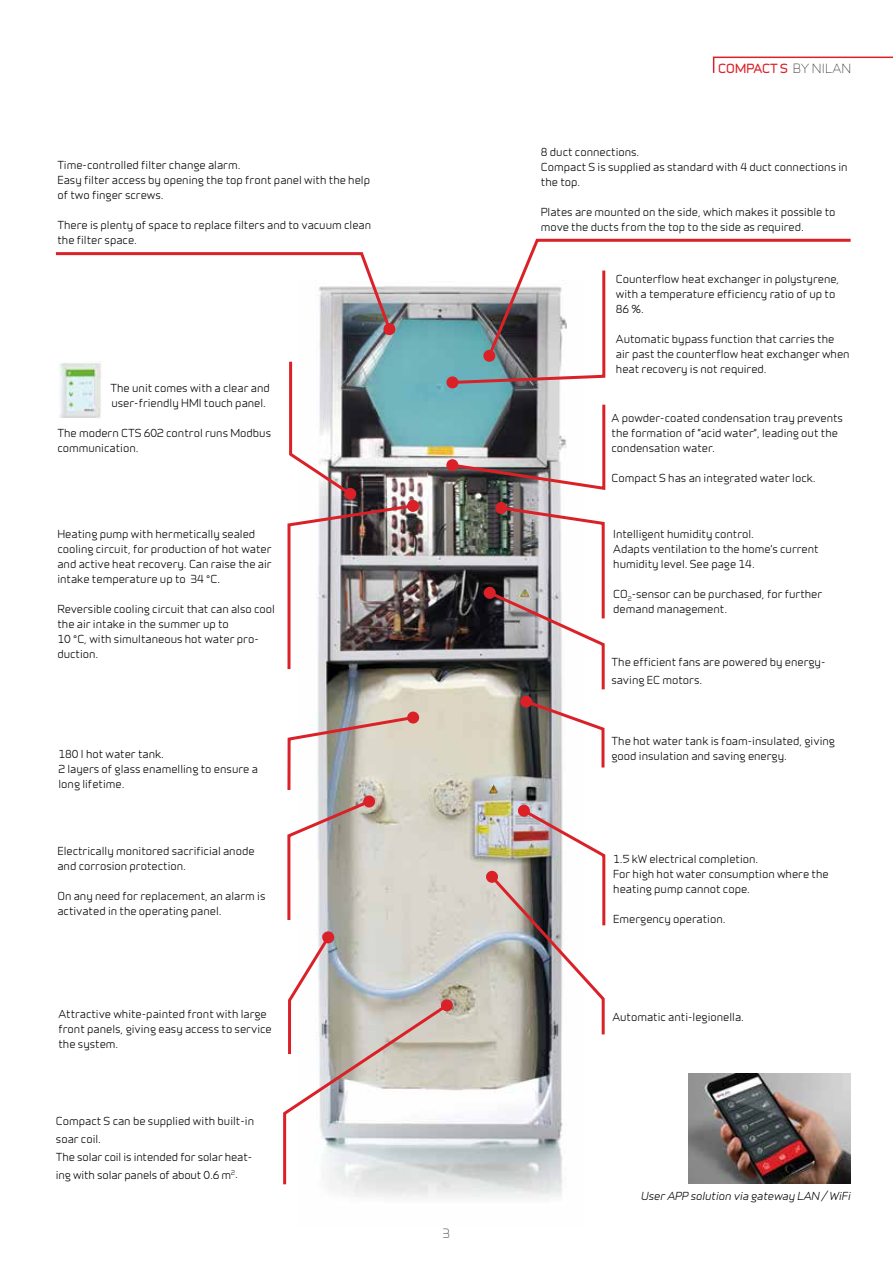
<style>
.page{position:relative;width:893px;height:1263px;background:#fff}
.page>*{position:absolute;margin:0;border:0;box-sizing:border-box;transform-origin:0 0}
.t1{font:700 12px "Infinity";letter-spacing:.01em;color:#da2128}
.t2{font:300 12px "Infinity";color:#000}
.t3{font:500 10.5px/15px "Infinity";color:#000}
.t4{font:italic 500 10.5px "Infinity";color:#000}
.s1{font-family:"Arial";font-weight:400}
.s2{font-weight:300;color:#000}
</style>
<div class="page">
<svg style="left:712px;top:56px;width:181px;height:17px"></svg>
<img style="left:317px;top:286px;width:246px;height:912px">
<svg style="left:449px;top:286px;width:157px;height:99px"></svg>
<div style="left:446px;top:376px;width:12px;height:12px;background:#da2128;border-radius:50%"></div>
<svg style="left:449px;top:402px;width:157px;height:90px"></svg>
<div style="left:446px;top:459px;width:12px;height:12px;background:#da2128;border-radius:50%"></div>
<div style="left:484px;top:587px;width:12px;height:12px;background:#da2128;border-radius:50%"></div>
<svg style="left:486px;top:505px;width:119px;height:187px"></svg>
<div style="left:495px;top:502px;width:12px;height:12px;background:#da2128;border-radius:50%"></div>
<svg style="left:407px;top:711px;width:12px;height:12px"></svg>
<svg style="left:486px;top:871px;width:12px;height:12px"></svg>
<svg style="left:522px;top:698px;width:83px;height:72px"></svg>
<div style="left:520px;top:696px;width:12px;height:12px;background:#da2128;border-radius:50%"></div>
<svg style="left:287px;top:714px;width:130px;height:209px"></svg>
<div style="left:363px;top:795px;width:12px;height:12px;background:#da2128;border-radius:50%"></div>
<svg style="left:55px;top:252px;width:338px;height:81px"></svg>
<div style="left:383px;top:323px;width:12px;height:12px;background:#da2128;border-radius:50%"></div>
<svg style="left:485px;top:238px;width:366px;height:122px"></svg>
<div style="left:483px;top:350px;width:12px;height:12px;background:#da2128;border-radius:50%"></div>
<img style="left:287px;top:359px;width:129px;height:313px">
<div style="left:407px;top:500px;width:12px;height:12px;background:#da2128;border-radius:50%"></div>
<svg style="left:322px;top:931px;width:12px;height:12px"></svg>
<svg style="left:283px;top:933px;width:168px;height:254px"></svg>
<div style="left:441px;top:999px;width:12px;height:12px;background:#da2128;border-radius:50%"></div>
<img style="left:488px;top:807px;width:118px;height:230px">
<div style="left:518px;top:805px;width:12px;height:12px;background:#da2128;border-radius:50%"></div>
<img style="left:688px;top:1074px;width:162px;height:109px">
<img style="left:58px;top:363px;width:45px;height:55px">
<p class="t3" style="left:57px;top:157px;width:314px">Time-controlled filter change alarm.<br>Easy filter access by opening the top front panel with the help of two finger screws.</p>
<p class="t3" style="left:57px;top:217px;width:315px">There is plenty of space to replace filters and to vacuum clean the filter space.</p>
<p class="t3" style="left:111px;top:379px;width:161px">The unit comes with a clear and user-friendly HMI touch panel.</p>
<p class="t3" style="left:57px;top:424px;width:215px">The modern CTS 602 control runs Modbus communication.</p>
<p class="t3" style="left:57px;top:526px;width:216px">Heating pump with hermetically sealed cooling circuit, for production of hot water and active heat recovery. Can raise the air intake temperature up to 34 <span class="s1">°</span>C.</p>
<p class="t3" style="left:57px;top:601px;width:219px">Reversible cooling circuit that can also cool the air intake in the summer up to<br>10 <span class="s1">°</span>C, with simultaneous hot water pro&shy;duction.</p>
<p class="t3" style="left:58px;top:746px;width:201px">180 l hot water tank.<br>2 layers of glass enamelling to ensure a long lifetime.</p>
<p class="t3" style="left:57px;top:843px;width:199px">Electrically monitored sacrificial anode and corrosion protection.</p>
<p class="t3" style="left:57px;top:888px;width:209px">On any need for replacement, an alarm is activated in the operating panel.</p>
<p class="t3" style="left:58px;top:1006px;width:215px">Attractive white-painted front with large front panels, giving easy access to service the system.</p>
<p class="t3" style="left:56px;top:1111px;width:200px;line-height:18px">Compact S can be supplied with built-in soar coil.<br>The solar coil is intended for solar heat&shy;ing with solar panels of about 0.6 m<sup>2</sup>.</p>
<p class="t2" style="left:443px;top:1224px;width:9px">3</p>
<p class="t1" style="left:718px;top:59px;width:135px">COMPACT S <span class="s2">BY NILAN</span></p>
<p class="t3" style="left:541px;top:143px;width:308px">8 duct connections.<br>Compact S is supplied as standard with 4 duct connections in the top.</p>
<p class="t3" style="left:541px;top:204px;width:296px">Plates are mounted on the side, which makes it possible to move the ducts from the top to the side as required.</p>
<p class="t3" style="left:616px;top:271px;width:225px">Counterflow heat exchanger in polystyrene, with a temperature efficiency ratio of up to<br>86 %.</p>
<p class="t3" style="left:616px;top:331px;width:235px">Automatic bypass function that carries the air past the counterflow heat exchanger when heat recovery is not required.</p>
<p class="t3" style="left:611px;top:410px;width:233px">A powder-coated condensation tray prevents the formation of ”acid water”, leading out the condensation water.</p>
<p class="t3" style="left:611px;top:470px;width:206px">Compact S has an integrated water lock.</p>
<p class="t3" style="left:613px;top:526px;width:207px">Intelligent humidity control.<br>Adapts ventilation to the home’s current humidity level. See page 14.</p>
<p class="t3" style="left:613px;top:586px;width:211px">CO<sub>2</sub>-sensor can be purchased, for further demand management.</p>
<p class="t3" style="left:611px;top:653px;width:215px;line-height:18px">The efficient fans are powered by energy&shy;saving EC motors.</p>
<p class="t3" style="left:611px;top:733px;width:225px">The hot water tank is foam-insulated, giving good insulation and saving energy.</p>
<p class="t3" style="left:613px;top:851px;width:217px">1.5 kW electrical completion.<br>For high hot water consumption where the heating pump cannot cope.</p>
<p class="t3" style="left:613px;top:911px;width:114px">Emergency operation.</p>
<p class="t3" style="left:612px;top:1008px;width:133px">Automatic anti-legionella.</p>
<p class="t4" style="left:641px;top:1188px;width:211px">User APP solution via gateway LAN / WiFi</p>
</div>
